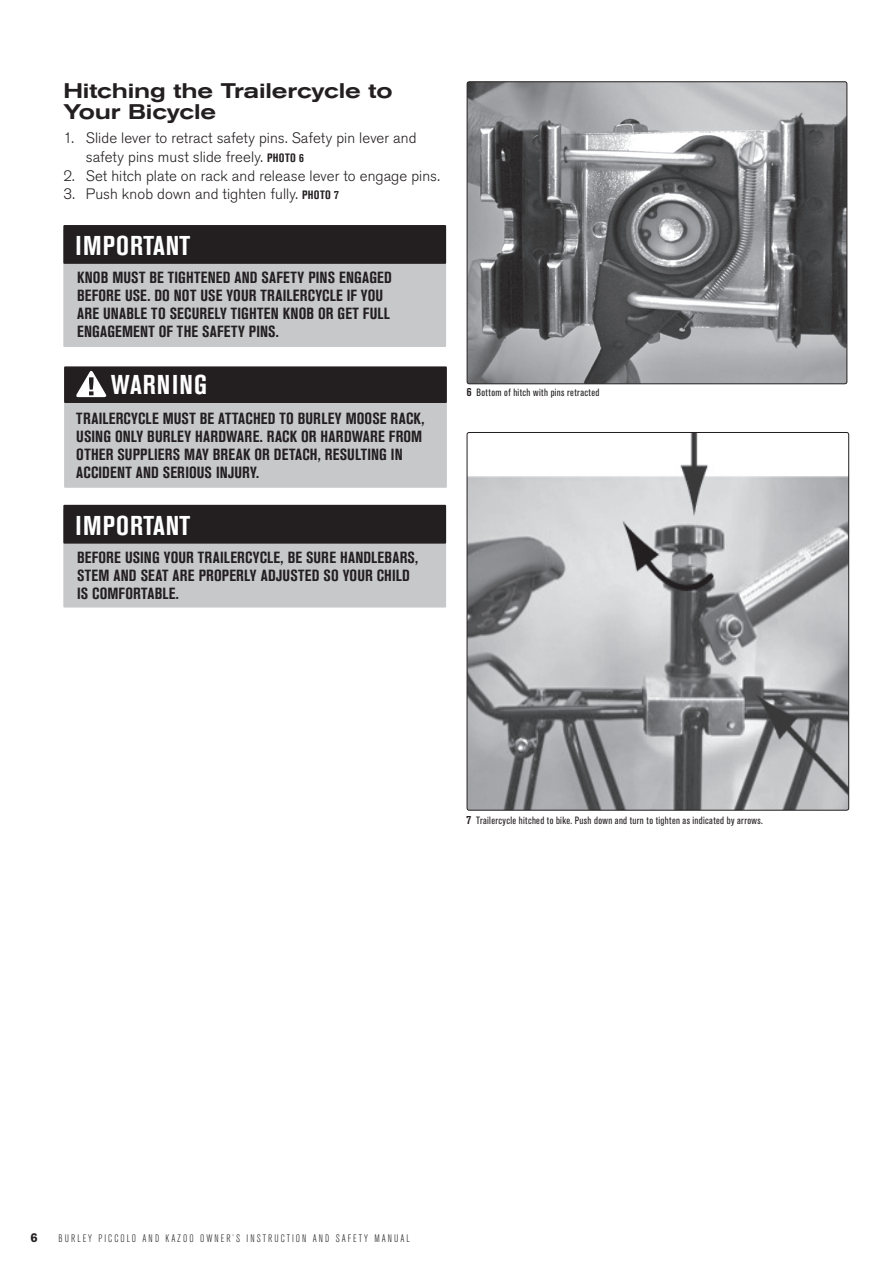
<style>
.page{position:relative;width:893px;height:1263px;background:#fff}
.page>*{position:absolute;margin:0;border:0;box-sizing:border-box;transform-origin:0 0}
.t1{font:700 condensed 27px "Akzidenz Grotesk BE";letter-spacing:.03em;color:#fff}
.t2{font:500 expanded 21px/21px "Akzidenz Grotesk BE";letter-spacing:-.005em;color:#231f20}
.t3{font:700 condensed 16.05px/18px "Akzidenz Grotesk BE";letter-spacing:.015em;color:#231f20}
.t4{font:300 15px/18.8px "Akzidenz Grotesk BE";letter-spacing:.005em;color:#231f20}
.t5{font:700 condensed 12px "Akzidenz Grotesk BE";color:#231f20}
.t6{font:300 condensed 10.8px "Akzidenz Grotesk BE";letter-spacing:.18em;color:#231f20}
.t7{font:condensed 10.5px "Akzidenz Grotesk BE";letter-spacing:.035em;color:#231f20}
.s1{font-weight:700;font-stretch:condensed;font-size:12px}
.s2{font-weight:700;font-size:12px}
</style>
<div class="page">
<img style="left:467px;top:82px;width:380px;height:302px;border-radius:2px">
<div style="left:467px;top:81px;width:380px;height:303px;border:1px solid #231f20;border-radius:2px"></div>
<img style="left:467px;top:432px;width:382px;height:378px;border-radius:2px">
<div style="left:467px;top:432px;width:382px;height:378px;border:1px solid #231f20;border-radius:2px"></div>
<div style="left:64px;top:368px;width:383px;height:120px;background:#c7c8ca"></div>
<div style="left:64px;top:366px;width:383px;height:37px;background:#231f20"></div>
<svg style="left:76px;top:370px;width:31px;height:27px"></svg>
<div style="left:63px;top:229px;width:383px;height:118px;background:#c7c8ca"></div>
<div style="left:63px;top:225px;width:383px;height:39px;background:#231f20"></div>
<div style="left:63px;top:509px;width:383px;height:99px;background:#c7c8ca"></div>
<div style="left:63px;top:505px;width:383px;height:39px;background:#231f20"></div>
<h2 class="t2" style="left:63px;top:80px;width:331px">Hitching the Trailercycle to<br>Your Bicycle</h2>
<p class="t4" style="left:86px;top:129px;width:332px;text-indent:-22px">1. Slide lever to retract safety pins. Safety pin lever and safety pins must slide freely. <span class="s1">PHOTO</span></p>
<p class="t5" style="left:299px;top:151px;width:6px">6</p>
<p class="t4" style="left:63px;top:166px;width:378px">2. Set hitch plate on rack and release lever to engage pins.</p>
<p class="t4" style="left:63px;top:185px;width:252px">3. Push knob down and tighten fully. <span class="s1">PHOTO</span></p>
<p class="t5" style="left:334px;top:188px;width:6px">7</p>
<h1 class="t1" style="left:75px;top:230px;width:116px">IMPORTANT</h1>
<p class="t3" style="left:77px;top:269px;width:316px">KNOB MUST BE TIGHTENED AND SAFETY PINS ENGAGED BEFORE USE. DO NOT USE YOUR TRAILERCYCLE IF YOU ARE UNABLE TO SECURELY TIGHTEN KNOB OR GET FULL ENGAGEMENT OF THE SAFETY PINS.</p>
<h1 class="t1" style="left:111px;top:369px;width:98px">WARNING</h1>
<p class="t3" style="left:76px;top:410px;width:350px">TRAILERCYCLE MUST BE ATTACHED TO BURLEY MOOSE RACK, USING ONLY BURLEY HARDWARE. RACK OR HARDWARE FROM OTHER SUPPLIERS MAY BREAK OR DETACH, RESULTING IN ACCIDENT AND SERIOUS INJURY.</p>
<h1 class="t1" style="left:75px;top:510px;width:116px">IMPORTANT</h1>
<p class="t3" style="left:77px;top:549px;width:343px">BEFORE USING YOUR TRAILERCYCLE, BE SURE HANDLEBARS,<br>STEM AND SEAT ARE PROPERLY ADJUSTED SO YOUR CHILD<br>IS COMFORTABLE.</p>
<p class="t7" style="left:467px;top:387px;width:134px"><span class="s2">6</span> Bottom of hitch with pins retracted</p>
<p class="t7" style="left:466px;top:814px;width:298px"><span class="s2">7</span> Trailercycle hitched to bike. Push down and turn to tighten as indicated by arrows.</p>
<p class="t6" style="left:58px;top:1232px;width:353px">BURLEY PICCOLO AND KAZOO OWNER’S INSTRUCTION AND SAFETY MANUAL</p>
</div>
